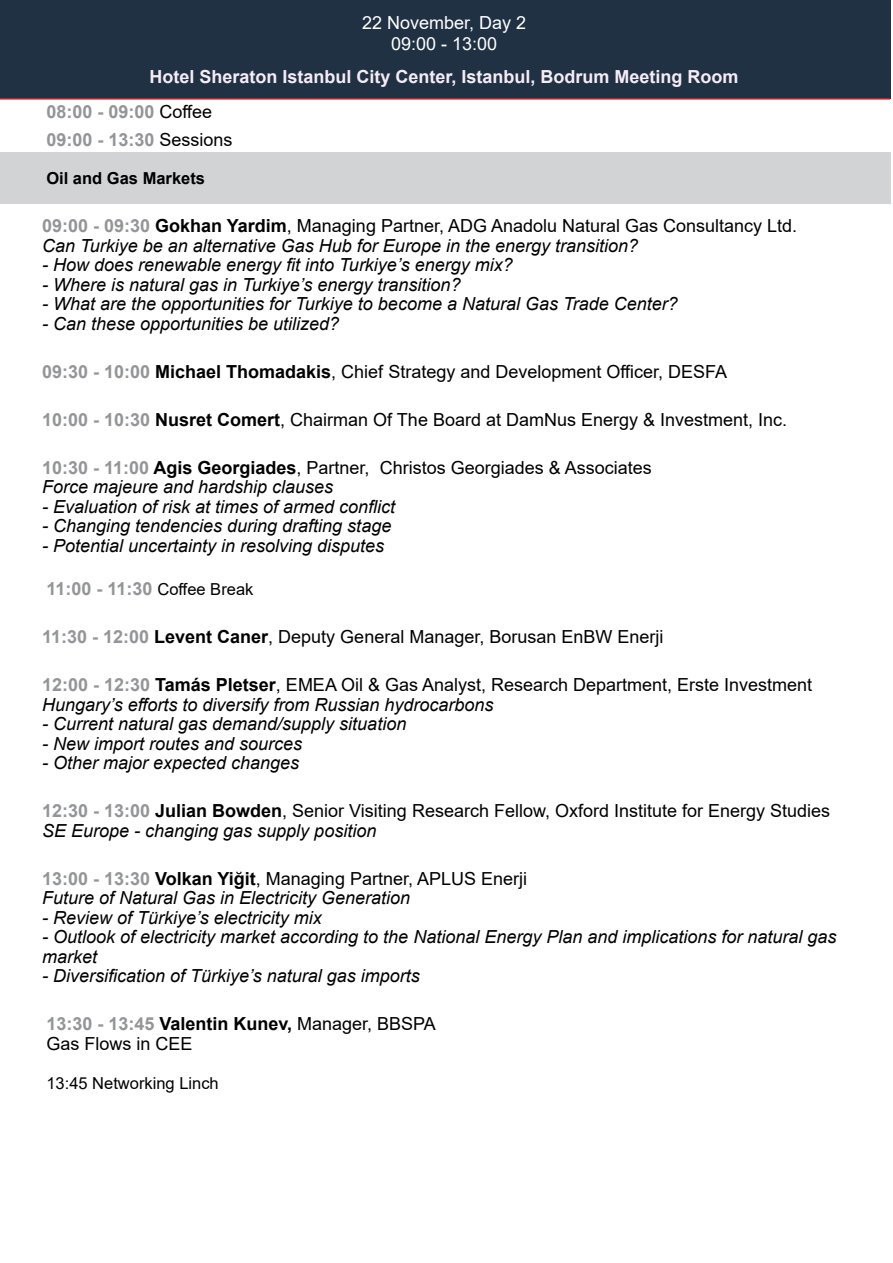
<style>
.page{position:relative;width:893px;height:1263px;background:#fff}
.page>*{position:absolute;margin:0;border:0;box-sizing:border-box;transform-origin:0 0}
.t1{font:italic 18px/19.5px "Arial";color:#000}
.t2{font:18px/19.5px "Arial";color:#000}
.t3{font:700 18px/34.7px "Arial";color:#f6ecf5}
.t4{font:700 18px "Arial";color:#939598}
.t5{font:18px/21.6px "Arial";color:#fff;text-align:center}
.t6{font:16.5px "Arial";color:#000}
.t7{font:700 16.5px "Arial";color:#000}
.s1{color:#939598}
.s2{font-weight:400;color:#000}
.s3{font-weight:700;font-style:normal;color:#939598}
.s4{font-weight:700;font-style:normal}
.s5{font-style:normal}
.s6{font-weight:700;color:#939598}
.s7{font-weight:700}
.s8{font-style:italic}
.s9{font-weight:400;font-size:16.5px;color:#000}
</style>
<div class="page">
<div style="left:0;top:0;width:890px;height:99px;background:#203144"></div>
<div style="left:0;top:152px;width:890px;height:52px;background:#d1d3d4"></div>
<hr style="left:0;top:98px;width:890px;height:2px;background:#d2232a">
<p class="t5" style="left:362px;top:11px;width:166px">22 November, Day 2<br>09:00 - 13:00</p>
<p class="t3" style="left:46px;top:60px;width:694px;text-indent:103px">Hotel Sheraton Istanbul City Center, Istanbul, Bodrum Meeting Room<br><span class="s1">08:00 - 09:00</span> <span class="s2">Coffee</span></p>
<p class="t4" style="left:46px;top:127px;width:188px">09:00 - 13:30 <span class="s2">Sessions</span></p>
<p class="t7" style="left:46px;top:167px;width:160px">Oil and Gas Markets</p>
<p class="t1" style="left:42px;top:217px;width:757px"><span class="s3">09:00 - 09:30</span> <span class="s4">Gokhan Yardim</span><span class="s5">, Managing Partner, ADG Anadolu Natural Gas Consultancy Ltd.<br></span>Can Turkiye be an alternative Gas Hub for Europe in the energy transition?</p>
<p class="t1" style="left:42px;top:256px;width:472px">- How does renewable energy fit into Turkiye’s energy mix?</p>
<p class="t1" style="left:42px;top:275px;width:420px">- Where is natural gas in Turkiye’s energy transition?</p>
<p class="t1" style="left:42px;top:295px;width:637px">- What are the opportunities for Turkiye to become a Natural Gas Trade Center?</p>
<p class="t1" style="left:42px;top:314px;width:299px">- Can these opportunities be utilized?</p>
<p class="t2" style="left:42px;top:362px;width:686px"><span class="s6">09:30 - 10:00</span> <span class="s7">Michael Thomadakis</span>, Chief Strategy and Development Officer, DESFA</p>
<p class="t2" style="left:42px;top:410px;width:746px"><span class="s6">10:00 - 10:30</span> <span class="s7">Nusret Comert</span>, Chairman Of The Board at DamNus Energy &amp; Investment, Inc.</p>
<p class="t2" style="left:42px;top:458px;width:611px"><span class="s6">10:30 - 11:00</span> <span class="s7">Agis Georgiades</span>, Partner, Christos Georgiades &amp; Associates<br><span class="s8">Force majeure and hardship clauses</span></p>
<p class="t1" style="left:42px;top:497px;width:355px">- Evaluation of risk at times of armed conflict</p>
<p class="t1" style="left:42px;top:517px;width:351px">- Changing tendencies during drafting stage</p>
<p class="t1" style="left:42px;top:536px;width:344px">- Potential uncertainty in resolving disputes</p>
<p class="t4" style="left:46px;top:576px;width:209px">11:00 - 11:30 <span class="s9">Coffee Break</span></p>
<p class="t2" style="left:42px;top:627px;width:623px"><span class="s6">11:30 - 12:00</span> <span class="s7">Levent Caner</span>, Deputy General Manager, Borusan EnBW Enerji</p>
<p class="t2" style="left:42px;top:675px;width:772px"><span class="s6">12:00 - 12:30</span> <span class="s7">Tamás Pletser</span>, EMEA Oil &amp; Gas Analyst, Research Department, Erste Investment<br><span class="s8">Hungary’s efforts to diversify from Russian hydrocarbons</span></p>
<p class="t1" style="left:42px;top:715px;width:366px">- Current natural gas demand/supply situation</p>
<p class="t1" style="left:42px;top:734px;width:262px">- New import routes and sources</p>
<p class="t1" style="left:42px;top:754px;width:259px">- Other major expected changes</p>
<p class="t2" style="left:42px;top:801px;width:790px"><span class="s6">12:30 - 13:00</span> <span class="s7">Julian Bowden</span>, Senior Visiting Research Fellow, Oxford Institute for Energy Studies<br><span class="s8">SE Europe - changing gas supply position</span></p>
<p class="t1" style="left:42px;top:869px;width:486px"><span class="s3">13:00 - 13:30</span> <span class="s4">Volkan Yiğit</span><span class="s5">, Managing Partner, APLUS Enerji<br></span>Future of Natural Gas in Electricity Generation</p>
<p class="t1" style="left:42px;top:908px;width:281px">- Review of Türkiye’s electricity mix</p>
<p class="t1" style="left:42px;top:928px;width:796px">- Outlook of electricity market according to the National Energy Plan and implications for natural gas market</p>
<p class="t1" style="left:42px;top:967px;width:379px">- Diversification of Türkiye’s natural gas imports</p>
<p class="t2" style="left:46px;top:1014px;width:391px"><span class="s6">13:30 - 13:45</span> <span class="s7">Valentin Kunev,</span> Manager, BBSPA<br>Gas Flows in CEE</p>
<p class="t6" style="left:46px;top:1072px;width:174px">13:45 Networking Linch</p>
</div>
